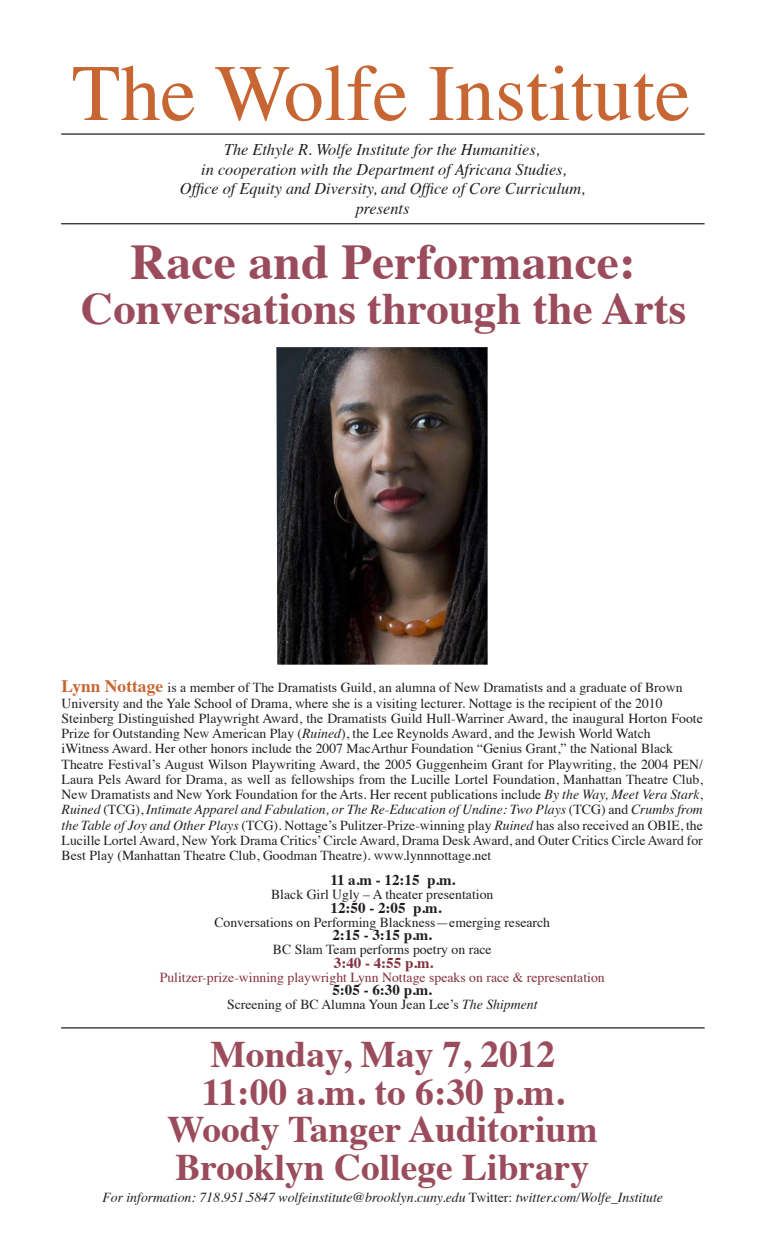
<style>
.page{position:relative;width:765px;height:1260px;background:#fff}
.page>*{position:absolute;margin:0;border:0;box-sizing:border-box;transform-origin:0 0}
.t1{font:80px "Times";color:#c76633}
.t2{font:700 50px "Times";color:#9a4c5c}
.t3{font:700 45px "Times";color:#9a4c5c}
.t4{font:700 37.5px "Times";color:#9a4c5c}
.t5{font:italic 16.25px "Times";color:#231f20}
.t6{font:700 15px "Times";color:#231f20}
.t7{font:700 15px "Times";color:#84313e}
.t8{font:13.75px/15.2px "Times";color:#231f20}
.t9{font:italic 13.75px "Times";color:#231f20}
.t10{font:13.75px "Times";color:#84313e}
.s1{font-weight:700;font-size:17.5px;color:#c76633}
.s2{font-style:italic}
.s3{font-style:normal}
</style>
<div class="page">
<hr style="left:61px;top:133px;width:644px;height:2px;background:#231f20">
<hr style="left:61px;top:223px;width:644px;height:1px;background:#231f20">
<hr style="left:61px;top:1027px;width:644px;height:2px;background:#231f20">
<img style="left:276px;top:347px;width:212px;height:318px">
<p class="t1" style="left:72px;top:18px;width:620px">The Wolfe Institute</p>
<p class="t5" style="left:224px;top:136px;width:317px">The Ethyle R. Wolfe Institute for the Humanities,</p>
<p class="t5" style="left:201px;top:155px;width:367px">in cooperation with the Department of Africana Studies,</p>
<p class="t5" style="left:180px;top:175px;width:407px">Office of Equity and Diversity, and Office of Core Curriculum,</p>
<p class="t5" style="left:356px;top:194px;width:55px">presents</p>
<p class="t2" style="left:130px;top:214px;width:507px">Race and Performance:</p>
<p class="t3" style="left:81px;top:265px;width:607px">Conversations through the Arts</p>
<p class="t8" style="left:62px;top:679px;width:622px"><span class="s1">Lynn Nottage</span> is a member of The Dramatists Guild, an alumna of New Dramatists and a graduate of Brown<br>University and the Yale School of Drama, where she is a visiting lecturer. Nottage is the recipient of the 2010</p>
<p class="t8" style="left:62px;top:709px;width:643px">Steinberg Distinguished Playwright Award, the Dramatists Guild Hull-Warriner Award, the inaugural Horton Foote<br>Prize for Outstanding New American Play (<span class="s2">Ruined</span>), the Lee Reynolds Award, and the Jewish World Watch</p>
<p class="t8" style="left:62px;top:740px;width:613px">iWitness Award. Her other honors include the 2007 MacArthur Foundation “Genius Grant,” the National Black</p>
<p class="t8" style="left:62px;top:755px;width:643px;text-align:justify">Theatre Festival’s August Wilson Playwriting Award, the 2005 Guggenheim Grant for Playwriting, the 2004 PEN/ Laura Pels Award for Drama, as well as fellowships from the Lucille Lortel Foundation, Manhattan Theatre Club, New Dramatists and New York Foundation for the Arts. Her recent publications include <span class="s2">By the Way, Meet Vera Stark</span>, <span class="s2">Ruined</span> (TCG), <span class="s2">Intimate Apparel and Fabulation, or The Re-Education of Undine: Two Plays</span> (TCG) and <span class="s2">Crumbs from the Table of Joy and Other Plays</span> (TCG). Nottage’s Pulitzer-Prize-winning play <span class="s2">Ruined</span> has also received an OBIE, the Lucille Lortel Award, New York Drama Critics’ Circle Award, Drama Desk Award, and Outer Critics Circle Award for Best Play (Manhattan Theatre Club, Goodman Theatre). www.lynnnottage.net</p>
<p class="t6" style="left:330px;top:866px;width:126px">11 a.m - 12:15 p.m.</p>
<p class="t8" style="left:271px;top:886px;width:224px">Black Girl Ugly – A theater presentation</p>
<p class="t6" style="left:331px;top:893px;width:112px">12:50 - 2:05 p.m.</p>
<p class="t8" style="left:214px;top:913px;width:337px">Conversations on Performing Blackness—emerging research</p>
<p class="t6" style="left:332px;top:921px;width:101px">2:15 - 3:15 p.m.</p>
<p class="t8" style="left:273px;top:941px;width:220px">BC Slam Team performs poetry on race</p>
<p class="t7" style="left:334px;top:948px;width:101px">3:40 - 4:55 p.m.</p>
<p class="t10" style="left:160px;top:964px;width:446px">Pulitzer-prize-winning playwright Lynn Nottage speaks on race &amp; representation</p>
<p class="t6" style="left:332px;top:976px;width:101px">5:05 - 6:30 p.m.</p>
<p class="t8" style="left:227px;top:996px;width:312px">Screening of BC Alumna Youn Jean Lee’s <span class="s2">The Shipment</span></p>
<p class="t4" style="left:211px;top:1019px;width:346px">Monday, May 7, 2012</p>
<p class="t4" style="left:202px;top:1056px;width:364px">11:00 a.m. to 6:30 p.m.</p>
<p class="t4" style="left:167px;top:1094px;width:432px">Woody Tanger Auditorium</p>
<p class="t4" style="left:175px;top:1131px;width:415px">Brooklyn College Library</p>
<p class="t9" style="left:102px;top:1186px;width:562px">For information: 718.951.5847 wolfeinstitute@brooklyn.cuny.edu <span class="s3">Twitter:</span> twitter.com/Wolfe_Institute</p>
</div>
